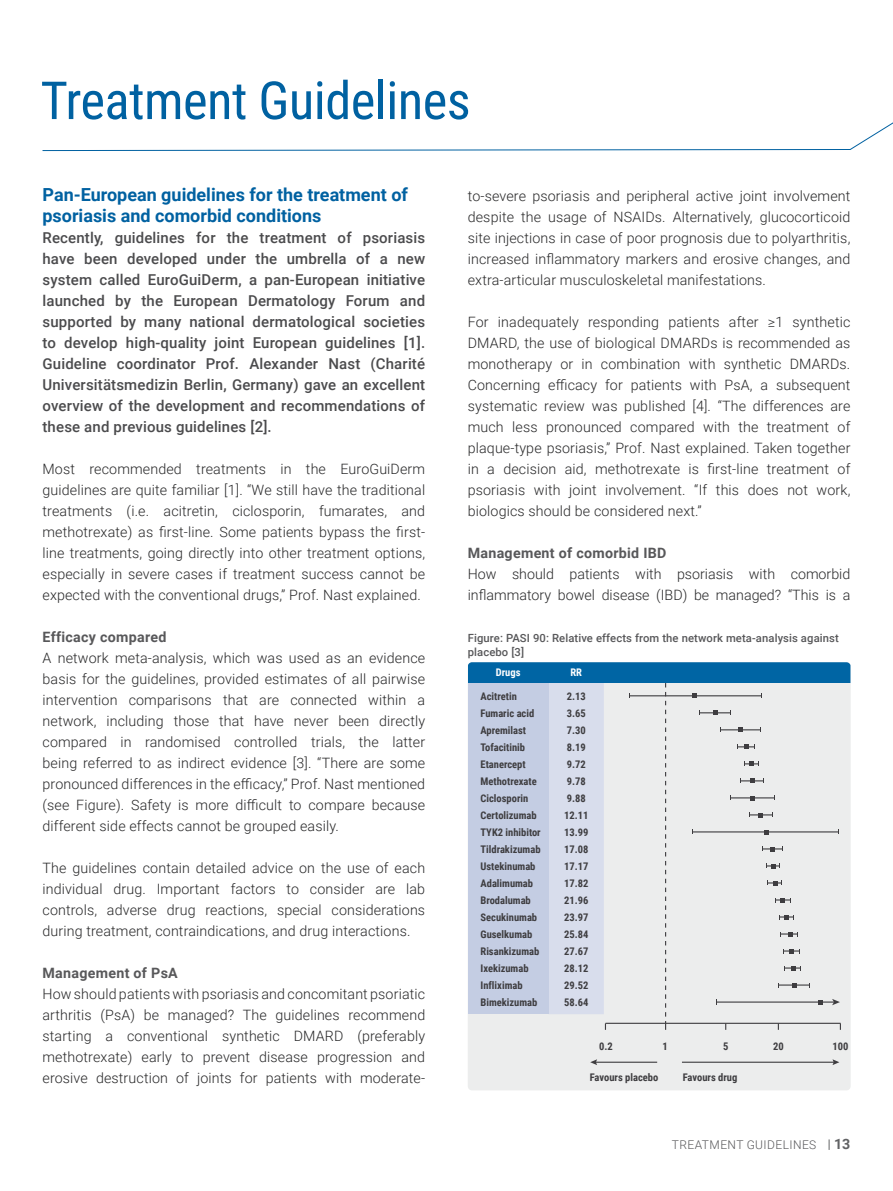
<style>
.page{position:relative;width:893px;height:1191px;background:#fff}
.page>*{position:absolute;margin:0;border:0;box-sizing:border-box;transform-origin:0 0}
.t1{font:52.5px "Roboto Condensed";letter-spacing:-.01em;color:#0061a1}
.t2{font:700 18px/21px "Roboto";color:#0061a1}
.t3{font:500 15px/21px "Roboto";letter-spacing:.01em;color:#4b4b4d;text-align:justify}
.t4{font:300 14.25px/21px "Roboto";letter-spacing:.01em;color:#282829;text-align:justify}
.t5{font:700 14.25px "Roboto";letter-spacing:.02em;color:#58585a}
.t6{font:300 12px "Roboto";letter-spacing:.035em;color:#58585a}
.t7{font:500 11.25px/13.5px "Roboto";letter-spacing:.01em;color:#58585a}
.t8{font:700 10.5px/17px "Roboto Condensed";color:#3e3d40}
.t9{font:700 10.5px "Roboto Condensed";color:#fff}
.s1{font-weight:700;font-size:14.25px;color:#616264}
</style>
<div class="page">
<svg style="left:42px;top:122px;width:851px;height:29px"></svg>
<div style="left:468px;top:662px;width:383px;height:428px;background:#eceded;border-radius:4px"></div>
<div style="left:549px;top:665px;width:55px;height:349px;background:#d8ddec"></div>
<div style="left:468px;top:665px;width:81px;height:349px;background:#c4cde3"></div>
<div style="left:468px;top:662px;width:382px;height:21px;background:#0065a4"></div>
<hr style="left:595px;top:1061px;width:62px;height:1px;background:#3e3d40">
<svg style="left:590px;top:1059px;width:7px;height:6px"></svg>
<hr style="left:682px;top:1061px;width:153px;height:1px;background:#3e3d40">
<svg style="left:832px;top:1059px;width:7px;height:6px"></svg>
<hr style="left:605px;top:1022px;width:236px;height:1px;background:#3e3d40">
<svg style="left:665px;top:683px;width:1px;height:346px"></svg>
<hr style="left:629px;top:695px;width:133px;height:1px;background:#3e3d40">
<svg style="left:692px;top:694px;width:4px;height:4px"></svg>
<hr style="left:700px;top:712px;width:30px;height:1px;background:#3e3d40">
<svg style="left:713px;top:711px;width:4px;height:4px"></svg>
<hr style="left:721px;top:729px;width:39px;height:1px;background:#3e3d40">
<svg style="left:738px;top:728px;width:5px;height:4px"></svg>
<svg style="left:737px;top:744px;width:18px;height:5px"></svg>
<svg style="left:744px;top:761px;width:15px;height:5px"></svg>
<svg style="left:740px;top:778px;width:24px;height:5px"></svg>
<hr style="left:731px;top:797px;width:44px;height:1px;background:#3e3d40">
<svg style="left:750px;top:796px;width:5px;height:4px"></svg>
<svg style="left:749px;top:812px;width:24px;height:5px"></svg>
<hr style="left:693px;top:831px;width:145px;height:1px;background:#3e3d40">
<svg style="left:765px;top:830px;width:4px;height:4px"></svg>
<svg style="left:762px;top:846px;width:21px;height:5px"></svg>
<svg style="left:766px;top:863px;width:14px;height:5px"></svg>
<svg style="left:767px;top:880px;width:15px;height:5px"></svg>
<svg style="left:775px;top:898px;width:16px;height:4px"></svg>
<svg style="left:780px;top:915px;width:14px;height:4px"></svg>
<svg style="left:780px;top:932px;width:18px;height:4px"></svg>
<svg style="left:783px;top:949px;width:17px;height:4px"></svg>
<svg style="left:784px;top:966px;width:17px;height:4px"></svg>
<hr style="left:779px;top:984px;width:30px;height:1px;background:#3e3d40">
<svg style="left:792px;top:983px;width:4px;height:4px"></svg>
<hr style="left:716px;top:1001px;width:118px;height:1px;background:#3e3d40">
<svg style="left:832px;top:999px;width:8px;height:6px"></svg>
<svg style="left:818px;top:1000px;width:4px;height:4px"></svg>
<h1 class="t1" style="left:41px;top:64px;width:432px">Treatment Guidelines</h1>
<p class="t2" style="left:43px;top:183px;width:367px">Pan-European guidelines for the treatment of psoriasis and comorbid conditions</p>
<p class="t3" style="left:43px;top:227px;width:384px">Recently, guidelines for the treatment of psoriasis have been developed under the umbrella of a new system called EuroGuiDerm, a pan-European initiative launched by the European Dermatology Forum and supported by many national dermatological societies to develop high-quality joint European guidelines [1].<br>Guideline coordinator Prof. Alexander Nast (Charité Universitätsmedizin Berlin, Germany) gave an excellent overview of the development and recommendations of these and previous guidelines [2].</p>
<p class="t4" style="left:43px;top:458px;width:384px">Most recommended treatments in the EuroGuiDerm guidelines are quite familiar [1]. “We still have the traditional treatments (i.e. acitretin, ciclosporin, fumarates, and methotrexate) as first-line. Some patients bypass the first&shy;line treatments, going directly into other treatment options, especially in severe cases if treatment success cannot be expected with the conventional drugs,” Prof. Nast explained.</p>
<p class="t5" style="left:43px;top:627px;width:125px">Efficacy compared</p>
<p class="t4" style="left:43px;top:647px;width:384px">A network meta-analysis, which was used as an evidence basis for the guidelines, provided estimates of all pairwise intervention comparisons that are connected within a network, including those that have never been directly compared in randomised controlled trials, the latter being referred to as indirect evidence [3]. “There are some pronounced differences in the efficacy,” Prof. Nast mentioned (see Figure). Safety is more difficult to compare because different side effects cannot be grouped easily.</p>
<p class="t4" style="left:43px;top:857px;width:384px">The guidelines contain detailed advice on the use of each individual drug. Important factors to consider are lab controls, adverse drug reactions, special considerations during treatment, contraindications, and drug interactions.</p>
<p class="t5" style="left:43px;top:963px;width:137px">Management of PsA</p>
<p class="t4" style="left:43px;top:983px;width:384px">How should patients with psoriasis and concomitant psoriatic arthritis (PsA) be managed? The guidelines recommend starting a conventional synthetic DMARD (preferably methotrexate) early to prevent disease progression and erosive destruction of joints for patients with moderate-</p>
<p class="t4" style="left:468px;top:185px;width:384px">to-severe psoriasis and peripheral active joint involvement despite the usage of NSAIDs. Alternatively, glucocorticoid site injections in case of poor prognosis due to polyarthritis, increased inflammatory markers and erosive changes, and extra-articular musculoskeletal manifestations.</p>
<p class="t4" style="left:468px;top:311px;width:384px">For inadequately responding patients after ≥1 synthetic DMARD, the use of biological DMARDs is recommended as monotherapy or in combination with synthetic DMARDs.<br>Concerning efficacy for patients with PsA, a subsequent systematic review was published [4]. “The differences are much less pronounced compared with the treatment of plaque-type psoriasis,” Prof. Nast explained. Taken together in a decision aid, methotrexate is first-line treatment of psoriasis with joint involvement. “If this does not work, biologics should be considered next.”</p>
<p class="t5" style="left:468px;top:543px;width:200px">Management of comorbid IBD</p>
<p class="t4" style="left:468px;top:563px;width:384px">How should patients with psoriasis with comorbid inflammatory bowel disease (IBD) be managed? “This is a</p>
<p class="t7" style="left:468px;top:631px;width:373px">Figure: PASI 90: Relative effects from the network meta-analysis against placebo [3]</p>
<p class="t9" style="left:496px;top:664px;width:26px">Drugs</p>
<p class="t9" style="left:570px;top:664px;width:13px">RR</p>
<p class="t8" style="left:480px;top:687px;width:62px">Acitretin<br>Fumaric acid<br>Apremilast<br>Tofacitinib<br>Etanercept<br>Methotrexate<br>Ciclosporin<br>Certolizumab<br>TYK2 inhibitor<br>Tildrakizumab<br>Ustekinumab<br>Adalimumab<br>Brodalumab<br>Secukinumab<br>Guselkumab<br>Risankizumab<br>Ixekizumab<br>Infliximab<br>Bimekizumab</p>
<p class="t8" style="left:564px;top:687px;width:26px">2.13<br>3.65<br>7.30<br>8.19<br>9.72<br>9.78<br>9.88<br>12.11<br>13.99<br>17.08<br>17.17<br>17.82<br>21.96<br>23.97<br>25.84<br>27.67<br>28.12<br>29.52<br>58.64</p>
<p class="t8" style="left:599px;top:1037px;width:15px">0.2</p>
<p class="t8" style="left:662px;top:1037px;width:7px">1</p>
<p class="t8" style="left:723px;top:1037px;width:7px">5</p>
<p class="t8" style="left:773px;top:1037px;width:12px">20</p>
<p class="t8" style="left:832px;top:1037px;width:17px">100</p>
<p class="t8" style="left:590px;top:1068px;width:70px">Favours placebo</p>
<p class="t8" style="left:683px;top:1068px;width:56px">Favours drug</p>
<p class="t6" style="left:672px;top:1136px;width:180px">TREATMENT GUIDELINES <span class="s1">13</span></p>
</div>
